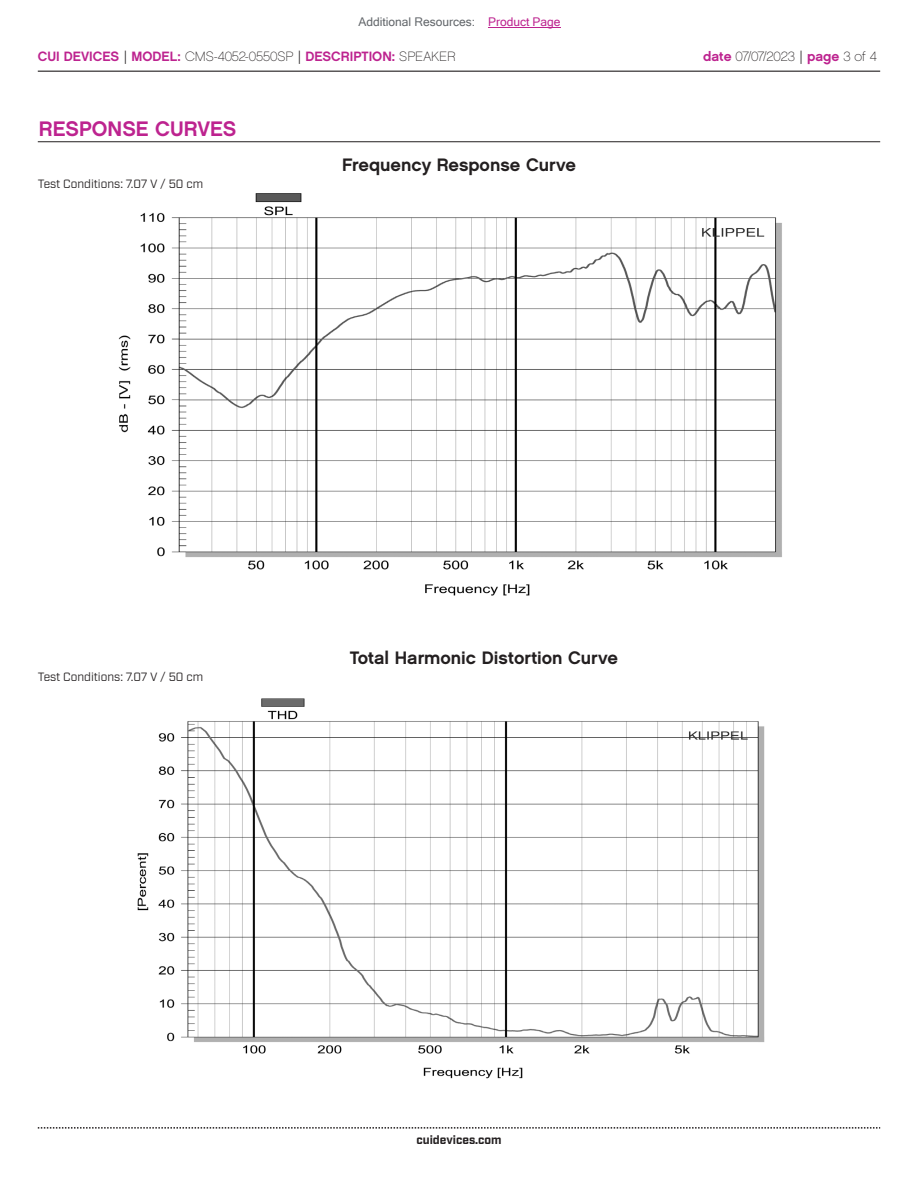
<style>
.page{position:relative;width:918px;height:1188px;background:#fff}
.page>*{position:absolute;margin:0;border:0;box-sizing:border-box;transform-origin:0 0}
.t1{font:21px "Chalet New York Nineteen Sixty";color:#bd238f}
.t2{font:18px "Chalet New York Nineteen Sixty";color:#231f20}
.t3{font:13.5px "Chalet New York Nineteen Sixty";color:#bd238f}
.t4{font:13.5px "Chalet Paris Nineteen Sixty";letter-spacing:-.015em;color:#231f20}
.t5{font:12px "Industry";color:#231f20}
.t6{font:12px "Microsoft Sans Serif";color:#63676b}
.t7{font:700 12px "Industry";color:#231f20}
.s1{color:#bd238f}
.s2{font-family:"Industry";color:#231f20}
.s3{font-family:"Chalet Paris Nineteen Sixty";color:#231f20}
.s4{font-family:"Chalet New York Nineteen Sixty";color:#bd238f}
.s5{font-family:"Industry"}
</style>
<div class="page">
<hr style="left:38px;top:71px;width:842px;height:1px;background:#231f20">
<svg style="left:38px;top:1127px;width:842px;height:2px"></svg>
<img style="left:118px;top:193px;width:664px;height:403px">
<hr style="left:38px;top:141px;width:842px;height:1px;background:#231f20">
<img style="left:137px;top:698px;width:628px;height:381px">
<hr style="left:488px;top:27px;width:73px;height:1px;background:#bd238f">
<p class="t6" style="left:358px;top:15px;width:204px">Additional Resources: <span class="s1">Product Page</span></p>
<p class="t3" style="left:38px;top:47px;width:419px">CUI DEVICES <span class="s2">|</span> MODEL: <span class="s3">CMS-4052-0550SP</span> <span class="s2">|</span> DESCRIPTION: <span class="s3">SPEAKER</span></p>
<p class="t4" style="left:703px;top:48px;width:175px"><span class="s4">date</span> 07/07/2023 <span class="s5">|</span> <span class="s4">page</span> 3 of 4</p>
<h1 class="t1" style="left:39px;top:115px;width:199px">RESPONSE CURVES</h1>
<p class="t5" style="left:38px;top:176px;width:167px">Test Conditions: 7.07 V / 50 cm</p>
<h2 class="t2" style="left:342px;top:153px;width:235px">Frequency Response Curve</h2>
<p class="t5" style="left:38px;top:669px;width:167px">Test Conditions: 7.07 V / 50 cm</p>
<h2 class="t2" style="left:350px;top:646px;width:270px">Total Harmonic Distortion Curve</h2>
<p class="t7" style="left:416px;top:1132px;width:87px">cuidevices.com</p>
</div>
